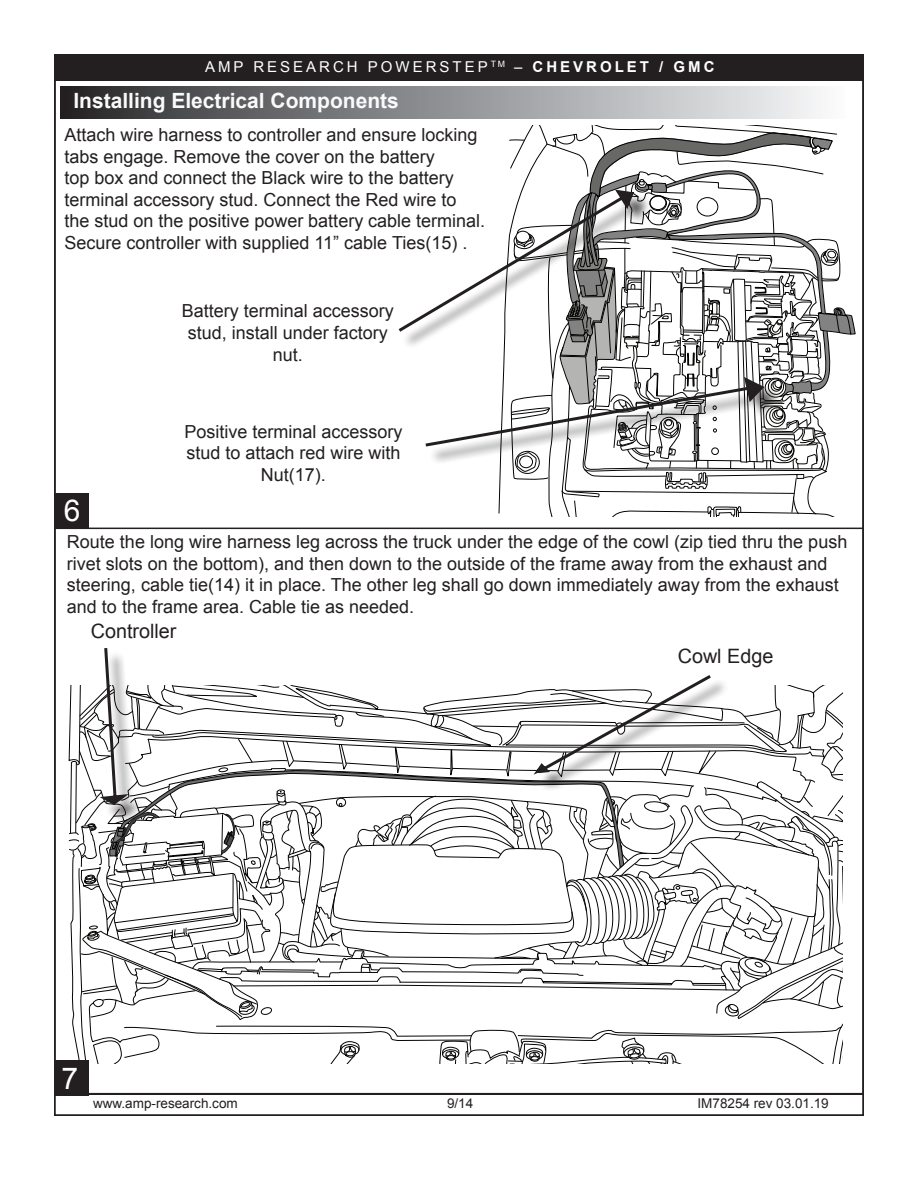
<style>
.page{position:relative;width:918px;height:1188px;background:#fff}
.page>*{position:absolute;margin:0;border:0;box-sizing:border-box;transform-origin:0 0}
.t1{font:30px "Arial";color:#fff}
.t2{font:700 21px "Arial";color:#fafafa}
.t3{font:19.8px "Arial";color:#231f20}
.t4{font:18px/21.6px "Arial";color:#231f20}
.t5{font:15px "Arial";letter-spacing:.2em;color:#fff}
.t6{font:13.5px "Arial";color:#231f20}
.s1{font-weight:700}
</style>
<div class="page">
<div style="left:54px;top:55px;width:809px;height:26px;background:#231f20"></div>
<div style="left:54px;top:1094px;width:810px;height:22px;border:2px solid #231f20"></div>
<div style="left:54px;top:1060px;width:34px;height:36px;background:#231f20"></div>
<div style="left:60px;top:86px;width:785px;height:33px;background:linear-gradient(to right,#29292c,#fafcfe)"></div>
<hr style="left:54px;top:528px;width:810px;height:1px;background:#231f20">
<div style="left:55px;top:493px;width:34px;height:36px;background:#231f20"></div>
<svg style="left:398px;top:126px;width:458px;height:391px"></svg>
<svg style="left:68px;top:648px;width:775px;height:415px"></svg>
<p class="t5" style="left:205px;top:57px;width:511px">AMP RESEARCH POWERSTEP <sup>TM</sup> – <span class="s1">CHEVROLET / GMC</span></p>
<p class="t2" style="left:73px;top:86px;width:327px">Installing Electrical Components</p>
<p class="t4" style="left:64px;top:124px;width:422px">Attach wire harness to controller and ensure locking tabs engage. Remove the cover on the battery<br>top box and connect the Black wire to the battery terminal accessory stud. Connect the Red wire to the stud on the positive power battery cable terminal.<br>Secure controller with supplied 11” cable Ties(15) .</p>
<p class="t4" style="left:182px;top:301px;width:214px;text-align:center">Battery terminal accessory stud, install under factory nut.</p>
<h1 class="t1" style="left:64px;top:491px;width:18px">6</h1>
<p class="t4" style="left:184px;top:421px;width:220px;text-align:center">Positive terminal accessory stud to attach red wire with<br>Nut(17).</p>
<p class="t4" style="left:67px;top:531px;width:782px">Route the long wire harness leg across the truck under the edge of the cowl (zip tied thru the push rivet slots on the bottom), and then down to the outside of the frame away from the exhaust and steering, cable tie(14) it in place. The other leg shall go down immediately away from the exhaust and to the frame area. Cable tie as needed.</p>
<p class="t3" style="left:91px;top:618px;width:87px">Controller</p>
<p class="t3" style="left:678px;top:643px;width:97px">Cowl Edge</p>
<h1 class="t1" style="left:62px;top:1059px;width:18px">7</h1>
<p class="t6" style="left:93px;top:1094px;width:146px">www.amp-research.com</p>
<p class="t6" style="left:447px;top:1095px;width:28px">9/14</p>
<p class="t6" style="left:698px;top:1094px;width:133px">IM78254 rev 03.01.19</p>
</div>
